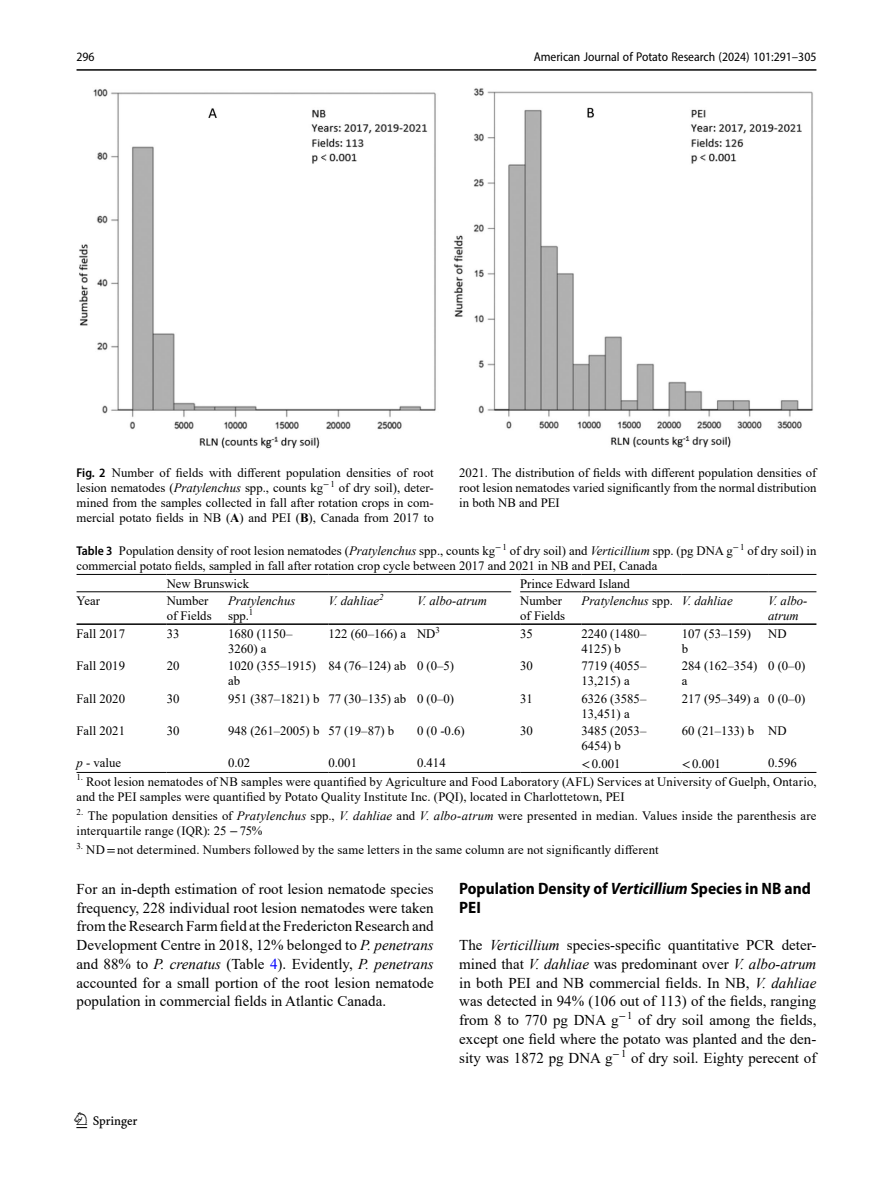
<style>
.page{position:relative;width:893px;height:1187px;background:#fff}
.page>*{position:absolute;margin:0;border:0;box-sizing:border-box;transform-origin:0 0}
.t1{font:22.5px "Springnew";color:#000}
.Head_2{font:700 semi-condensed 16.5px/18.8px "Myriad Pro";color:#000}
.Body_Text_Indent{font:15px/18.8px "Times New Roman";color:#000;text-align:justify}
.Body_Text{font:15px/18.8px "Times New Roman";color:#000;text-align:justify}
.Table_Footnote{font:12.75px/15px "Times New Roman";letter-spacing:.015em;color:#000}
.Figure_Caption{font:12.75px/15px "Times New Roman";color:#000;text-align:justify}
.Table_Body{font:12.75px/15px "Times New Roman";color:#000}
.Table_Caption{font:12.75px/15px "Times New Roman";color:#000}
.Table_Head{font:italic 12.75px/15px "Times New Roman";color:#000}
.t2{font:semi-condensed 12.75px "Myriad Pro";color:#000}
.Table_Head-2{font:12.75px/15px "Times New Roman";color:#000}
.Table_Head_Bridge_Ru{font:12.75px "Times New Roman";color:#000}
.s1{font-family:"Myriad Pro";font-weight:600;font-stretch:semi-condensed}
.s2{font-style:italic}
.s3{font-weight:700}
.s4{font-style:normal}
.s5{font-family:"STIX"}
.s6{color:#00f}
</style>
<div class="page">
<hr style="left:77px;top:69px;width:739px;height:2px;background:#000">
<hr style="left:77px;top:591px;width:90px;height:1px;background:#000">
<hr style="left:77px;top:623px;width:90px;height:2px;background:#000">
<hr style="left:167px;top:623px;width:61px;height:2px;background:#000">
<hr style="left:228px;top:623px;width:100px;height:2px;background:#000">
<hr style="left:328px;top:623px;width:89px;height:2px;background:#000">
<hr style="left:417px;top:623px;width:103px;height:2px;background:#000">
<hr style="left:520px;top:623px;width:62px;height:2px;background:#000">
<hr style="left:582px;top:623px;width:100px;height:2px;background:#000">
<hr style="left:682px;top:623px;width:86px;height:2px;background:#000">
<hr style="left:768px;top:623px;width:48px;height:2px;background:#000">
<hr style="left:167px;top:772px;width:61px;height:1px;background:#000">
<hr style="left:228px;top:772px;width:100px;height:1px;background:#000">
<hr style="left:328px;top:772px;width:89px;height:1px;background:#000">
<hr style="left:417px;top:772px;width:103px;height:1px;background:#000">
<hr style="left:520px;top:772px;width:62px;height:1px;background:#000">
<hr style="left:582px;top:772px;width:100px;height:1px;background:#000">
<hr style="left:682px;top:772px;width:86px;height:1px;background:#000">
<hr style="left:768px;top:772px;width:48px;height:1px;background:#000">
<hr style="left:77px;top:772px;width:90px;height:1px;background:#000">
<hr style="left:77px;top:574px;width:90px;height:1px;background:#000">
<hr style="left:520px;top:574px;width:62px;height:1px;background:#000">
<hr style="left:582px;top:574px;width:100px;height:1px;background:#000">
<hr style="left:682px;top:574px;width:86px;height:1px;background:#000">
<hr style="left:768px;top:574px;width:48px;height:1px;background:#000">
<hr style="left:520px;top:591px;width:62px;height:1px;background:#000">
<hr style="left:582px;top:591px;width:100px;height:1px;background:#000">
<hr style="left:682px;top:591px;width:86px;height:1px;background:#000">
<hr style="left:768px;top:591px;width:48px;height:1px;background:#000">
<hr style="left:167px;top:574px;width:61px;height:1px;background:#000">
<hr style="left:228px;top:574px;width:100px;height:1px;background:#000">
<hr style="left:328px;top:574px;width:89px;height:1px;background:#000">
<hr style="left:417px;top:574px;width:103px;height:1px;background:#000">
<hr style="left:167px;top:591px;width:344px;height:1px;background:#000">
<img style="left:79px;top:88px;width:734px;height:361px">
<p class="t2" style="left:77px;top:49px;width:20px">296</p>
<p class="t2" style="left:534px;top:49px;width:284px">American Journal of Potato Research (2024) 101:291–305</p>
<p class="Figure_Caption" style="left:77px;top:464px;width:359px"><span class="s1">Fig. 2</span> Number of fields with different population densities of root lesion nematodes (<span class="s2">Pratylenchus</span> spp., counts kg<sup>−</sup><sup>1</sup> of dry soil), deter&shy;mined from the samples collected in fall after rotation crops in com&shy;mercial potato fields in NB (<span class="s3">A</span>) and PEI (<span class="s3">B</span>), Canada from 2017 to</p>
<p class="Figure_Caption" style="left:459px;top:464px;width:359px">2021. The distribution of fields with different population densities of root lesion nematodes varied significantly from the normal distribution in both NB and PEI</p>
<p class="Table_Caption" style="left:77px;top:543px;width:741px"><span class="s1">Table 3</span> Population density of root lesion nematodes (<span class="s2">Pratylenchus</span> spp., counts kg<sup>−</sup><sup>1</sup> of dry soil) and <span class="s2">Verticillium</span> spp. (pg DNA g<sup>−</sup><sup>1</sup> of dry soil) in commercial potato fields, sampled in fall after rotation crop cycle between 2017 and 2021 in NB and PEI, Canada</p>
<p class="Table_Head_Bridge_Ru" style="left:167px;top:574px;width:84px">New Brunswick</p>
<p class="Table_Head-2" style="left:520px;top:575px;width:111px">Prince Edward Island</p>
<p class="Table_Head-2" style="left:77px;top:592px;width:25px">Year</p>
<p class="Table_Head-2" style="left:167px;top:592px;width:46px">Number of Fields</p>
<p class="Table_Head" style="left:228px;top:592px;width:69px">Pratylenchus <span class="s4">spp.</span><sup>1</sup></p>
<p class="Table_Head" style="left:328px;top:592px;width:57px">V. dahliae<sup>2</sup></p>
<p class="Table_Head" style="left:417px;top:592px;width:71px">V. albo-atrum</p>
<p class="Table_Head-2" style="left:520px;top:592px;width:46px">Number of Fields</p>
<p class="Table_Head" style="left:582px;top:592px;width:93px">Pratylenchus <span class="s4">spp.</span></p>
<p class="Table_Head" style="left:682px;top:592px;width:52px">V. dahliae</p>
<p class="Table_Head" style="left:768px;top:592px;width:41px">V. albo&shy;atrum</p>
<p class="Table_Body" style="left:77px;top:625px;width:50px">Fall 2017</p>
<p class="Table_Body" style="left:167px;top:625px;width:14px">33</p>
<p class="Table_Body" style="left:228px;top:625px;width:66px">1680 (1150–<br>3260) a</p>
<p class="Table_Body" style="left:328px;top:625px;width:79px">122 (60–166) a</p>
<p class="Table_Body" style="left:417px;top:625px;width:24px">ND<sup>3</sup></p>
<p class="Table_Body" style="left:520px;top:625px;width:14px">35</p>
<p class="Table_Body" style="left:582px;top:625px;width:66px">2240 (1480–<br>4125) b</p>
<p class="Table_Body" style="left:682px;top:625px;width:71px">107 (53–159) b</p>
<p class="Table_Body" style="left:768px;top:625px;width:20px">ND</p>
<p class="Table_Body" style="left:77px;top:658px;width:50px">Fall 2019</p>
<p class="Table_Body" style="left:167px;top:658px;width:14px">20</p>
<p class="Table_Body" style="left:228px;top:658px;width:90px">1020 (355–1915) ab</p>
<p class="Table_Body" style="left:328px;top:658px;width:79px">84 (76–124) ab</p>
<p class="Table_Body" style="left:417px;top:658px;width:39px">0 (0–5)</p>
<p class="Table_Body" style="left:520px;top:658px;width:14px">30</p>
<p class="Table_Body" style="left:582px;top:658px;width:66px">7719 (4055–<br>13,215) a</p>
<p class="Table_Body" style="left:682px;top:658px;width:77px">284 (162–354) a</p>
<p class="Table_Body" style="left:768px;top:658px;width:39px">0 (0–0)</p>
<p class="Table_Body" style="left:77px;top:690px;width:50px">Fall 2020</p>
<p class="Table_Body" style="left:167px;top:690px;width:14px">30</p>
<p class="Table_Body" style="left:228px;top:690px;width:93px">951 (387–1821) b</p>
<p class="Table_Body" style="left:328px;top:690px;width:79px">77 (30–135) ab</p>
<p class="Table_Body" style="left:417px;top:690px;width:39px">0 (0–0)</p>
<p class="Table_Body" style="left:520px;top:690px;width:14px">31</p>
<p class="Table_Body" style="left:582px;top:690px;width:66px">6326 (3585–<br>13,451) a</p>
<p class="Table_Body" style="left:682px;top:690px;width:79px">217 (95–349) a</p>
<p class="Table_Body" style="left:768px;top:690px;width:39px">0 (0–0)</p>
<p class="Table_Body" style="left:77px;top:722px;width:50px">Fall 2021</p>
<p class="Table_Body" style="left:167px;top:722px;width:14px">30</p>
<p class="Table_Body" style="left:228px;top:722px;width:93px">948 (261–2005) b</p>
<p class="Table_Body" style="left:328px;top:722px;width:67px">57 (19–87) b</p>
<p class="Table_Body" style="left:417px;top:722px;width:49px">0 (0 -0.6)</p>
<p class="Table_Body" style="left:520px;top:722px;width:14px">30</p>
<p class="Table_Body" style="left:582px;top:722px;width:66px">3485 (2053–<br>6454) b</p>
<p class="Table_Body" style="left:682px;top:722px;width:74px">60 (21–133) b</p>
<p class="Table_Body" style="left:768px;top:722px;width:20px">ND</p>
<p class="Table_Body" style="left:77px;top:755px;width:46px"><span class="s2">p</span> - value</p>
<p class="Table_Body" style="left:228px;top:755px;width:24px">0.02</p>
<p class="Table_Body" style="left:328px;top:755px;width:30px">0.001</p>
<p class="Table_Body" style="left:417px;top:755px;width:30px">0.414</p>
<p class="Table_Body" style="left:582px;top:756px;width:41px"><span class="s5">&lt;</span>0.001</p>
<p class="Table_Body" style="left:682px;top:756px;width:41px"><span class="s5">&lt;</span>0.001</p>
<p class="Table_Body" style="left:768px;top:755px;width:30px">0.596</p>
<p class="Table_Footnote" style="left:77px;top:773px;width:741px"><sup>1.</sup> Root lesion nematodes of NB samples were quantified by Agriculture and Food Laboratory (AFL) Services at University of Guelph, Ontario, and the PEI samples were quantified by Potato Quality Institute Inc. (PQI), located in Charlottetown, PEI</p>
<p class="Table_Footnote" style="left:77px;top:807px;width:741px"><sup>2.</sup> The population densities of <span class="s2">Pratylenchus</span> spp., <span class="s2">V. dahliae</span> and <span class="s2">V. albo-atrum</span> were presented in median. Values inside the parenthesis are interquartile range (IQR): 25 <span class="s5">−</span>75%</p>
<p class="Table_Footnote" style="left:77px;top:841px;width:584px"><sup>3.</sup> ND<span class="s5">=</span>not determined. Numbers followed by the same letters in the same column are not significantly different</p>
<p class="Body_Text_Indent" style="left:77px;top:878px;width:359px">For an in-depth estimation of root lesion nematode species frequency, 228 individual root lesion nematodes were taken from the Research Farm field at the Fredericton Research and Development Centre in 2018, 12% belonged to <span class="s2">P. penetrans </span>and 88% to <span class="s2">P. crenatus</span> (Table <span class="s6">4</span>). Evidently, <span class="s2">P. penetrans </span>accounted for a small portion of the root lesion nematode population in commercial fields in Atlantic Canada.</p>
<h1 class="t1" style="left:77px;top:1107px;width:63px">1 3</h1>
<p class="Head_2" style="left:459px;top:878px;width:353px">Population Density of <span class="s2">Verticillium</span> Species in NB and<br>PEI</p>
<p class="Body_Text" style="left:459px;top:935px;width:359px">The <span class="s2">Verticillium</span> species-specific quantitative PCR deter&shy;mined that <span class="s2">V. dahliae</span> was predominant over <span class="s2">V. albo-atrum </span>in both PEI and NB commercial fields. In NB, <span class="s2">V. dahliae </span>was detected in 94% (106 out of 113) of the fields, ranging from 8 to 770 pg DNA g<sup>−</sup><sup>1</sup> of dry soil among the fields, except one field where the potato was planted and the den&shy;sity was 1872 pg DNA g<sup>−</sup><sup>1</sup> of dry soil. Eighty perecent of</p>
</div>
